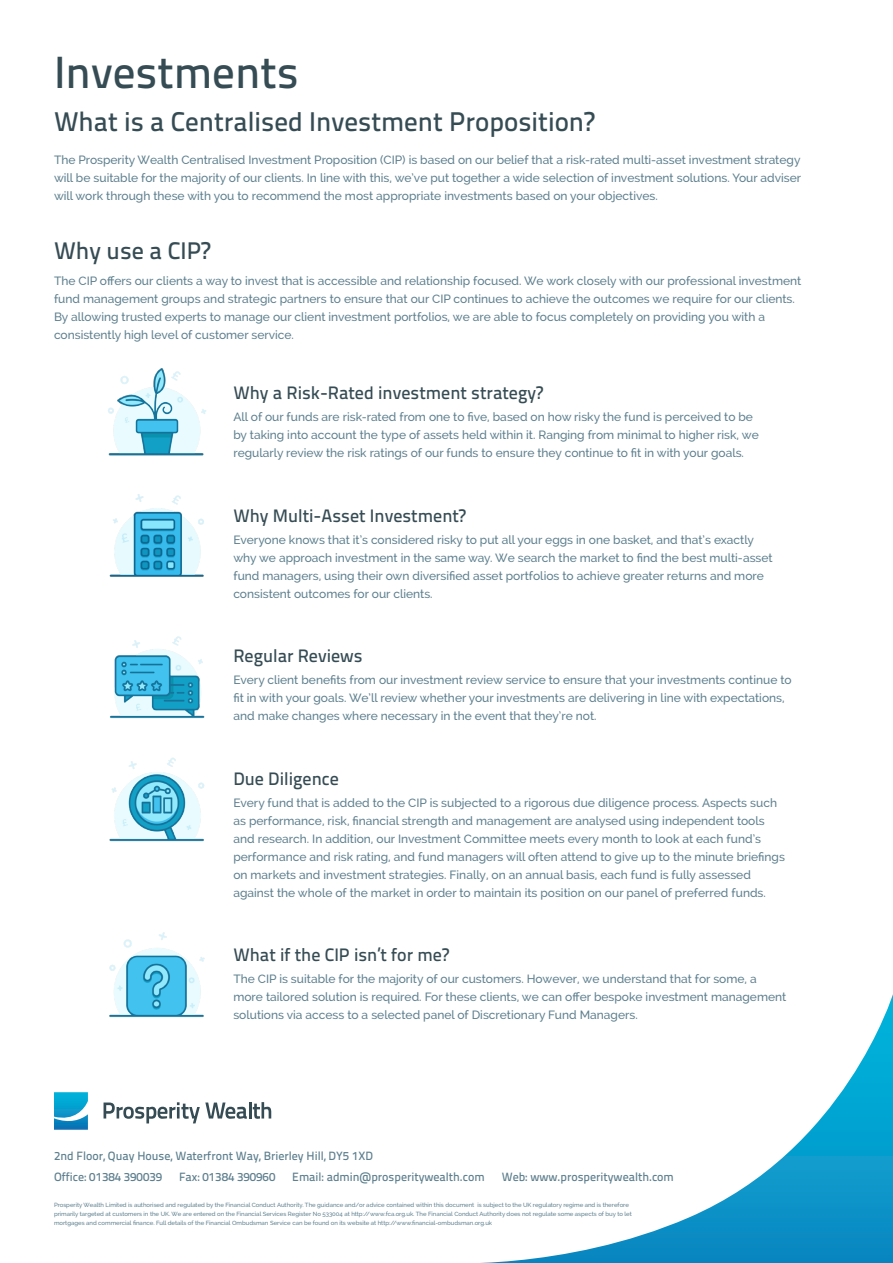
<style>
.page{position:relative;width:893px;height:1263px;background:#fff}
.page>*{position:absolute;margin:0;border:0;box-sizing:border-box;transform-origin:0 0}
.t1{font:500 45px "Titillium Text 22 L";color:#364c54}
.t2{font:500 27px "Titillium Text 22 L";color:#364c54}
.t3{font:500 24px "Titillium Text 22 L";color:#364c54}
.t4{font:500 18px "Titillium Text 22 L";color:#364c54}
.t5{font:500 12px/18px "Raleway";color:#5d7f8e}
.t6{font:500 12px/21px "Titillium Text 22 L";color:#5d7f8e}
.t7{font:500 6px/9px "Raleway";color:#5d7f8e}
</style>
<div class="page">
<svg style="left:104px;top:1102px;width:167px;height:21px"></svg>
<svg style="left:54px;top:1092px;width:34px;height:38px"></svg>
<svg style="left:480px;top:994px;width:413px;height:269px"></svg>
<img style="left:108px;top:368px;width:98px;height:88px">
<img style="left:109px;top:494px;width:95px;height:83px">
<img style="left:110px;top:636px;width:95px;height:82px">
<img style="left:109px;top:758px;width:95px;height:84px">
<img style="left:109px;top:932px;width:96px;height:85px">
<p class="t1" style="left:54px;top:38px;width:246px">Investments</p>
<p class="t2" style="left:54px;top:101px;width:542px">What is a Centralised Investment Proposition?</p>
<p class="t5" style="left:54px;top:150px;width:749px;text-align:justify">The Prosperity Wealth Centralised Investment Proposition (CIP) is based on our belief that a risk-rated multi-asset investment strategy will be suitable for the majority of our clients. In line with this, we’ve put together a wide selection of investment solutions. Your adviser will work through these with you to recommend the most appropriate investments based on your objectives.</p>
<p class="t3" style="left:54px;top:233px;width:158px">Why use a CIP?</p>
<p class="t5" style="left:54px;top:272px;width:749px">The CIP offers our clients a way to invest that is accessible and relationship focused. We work closely with our professional investment fund management groups and strategic partners to ensure that our CIP continues to achieve the outcomes we require for our clients.<br>By allowing trusted experts to manage our client investment portfolios, we are able to focus completely on providing you with a consistently high level of customer service.</p>
<p class="t4" style="left:233px;top:379px;width:311px">Why a Risk-Rated investment strategy?</p>
<p class="t5" style="left:233px;top:407px;width:527px">All of our funds are risk-rated from one to five, based on how risky the fund is perceived to be by taking into account the type of assets held within it. Ranging from minimal to higher risk, we regularly review the risk ratings of our funds to ensure they continue to fit in with your goals.</p>
<p class="t4" style="left:233px;top:502px;width:234px">Why Multi-Asset Investment?</p>
<p class="t5" style="left:233px;top:530px;width:541px">Everyone knows that it’s considered risky to put all your eggs in one basket, and that’s exactly why we approach investment in the same way. We search the market to find the best multi-asset fund managers, using their own diversified asset portfolios to achieve greater returns and more consistent outcomes for our clients.</p>
<p class="t4" style="left:233px;top:642px;width:131px">Regular Reviews</p>
<p class="t5" style="left:233px;top:671px;width:560px">Every client benefits from our investment review service to ensure that your investments continue to fit in with your goals. We’ll review whether your investments are delivering in line with expectations, and make changes where necessary in the event that they’re not.</p>
<p class="t4" style="left:233px;top:765px;width:107px">Due Diligence</p>
<p class="t5" style="left:233px;top:793px;width:553px">Every fund that is added to the CIP is subjected to a rigorous due diligence process. Aspects such as performance, risk, financial strength and management are analysed using independent tools and research. In addition, our Investment Committee meets every month to look at each fund’s performance and risk rating, and fund managers will often attend to give up to the minute briefings on markets and investment strategies. Finally, on an annual basis, each fund is fully assessed against the whole of the market in order to maintain its position on our panel of preferred funds.</p>
<p class="t4" style="left:233px;top:941px;width:217px">What if the CIP isn’t for me?</p>
<p class="t5" style="left:233px;top:970px;width:554px">The CIP is suitable for the majority of our customers. However, we understand that for some, a more tailored solution is required. For these clients, we can offer bespoke investment management solutions via access to a selected panel of Discretionary Fund Managers.</p>
<p class="t6" style="left:54px;top:1144px;width:321px">2nd Floor, Quay House, Waterfront Way, Brierley Hill, DY5 1XD<br>Office: 01384 390039</p>
<p class="t6" style="left:179px;top:1165px;width:98px">Fax: 01384 390960</p>
<p class="t6" style="left:292px;top:1165px;width:194px">Email: admin@prosperitywealth.com</p>
<p class="t6" style="left:502px;top:1165px;width:174px">Web: www.prosperitywealth.com</p>
<p class="t7" style="left:54px;top:1201px;width:579px">Prosperity Wealth Limited is authorised and regulated by the Financial Conduct Authority. The guidance and/or advice contained within this document is subject to the UK regulatory regime and is therefore primarily targeted at customers in the UK. We are entered on the Financial Services Register No 533004 at http://www.fca.org.uk. The Financial Conduct Authority does not regulate some aspects of buy to let mortgages and commercial finance. Full details of the Financial Ombudsman Service can be found on its website at http://www.financial-ombudsman.org.uk</p>
</div>
